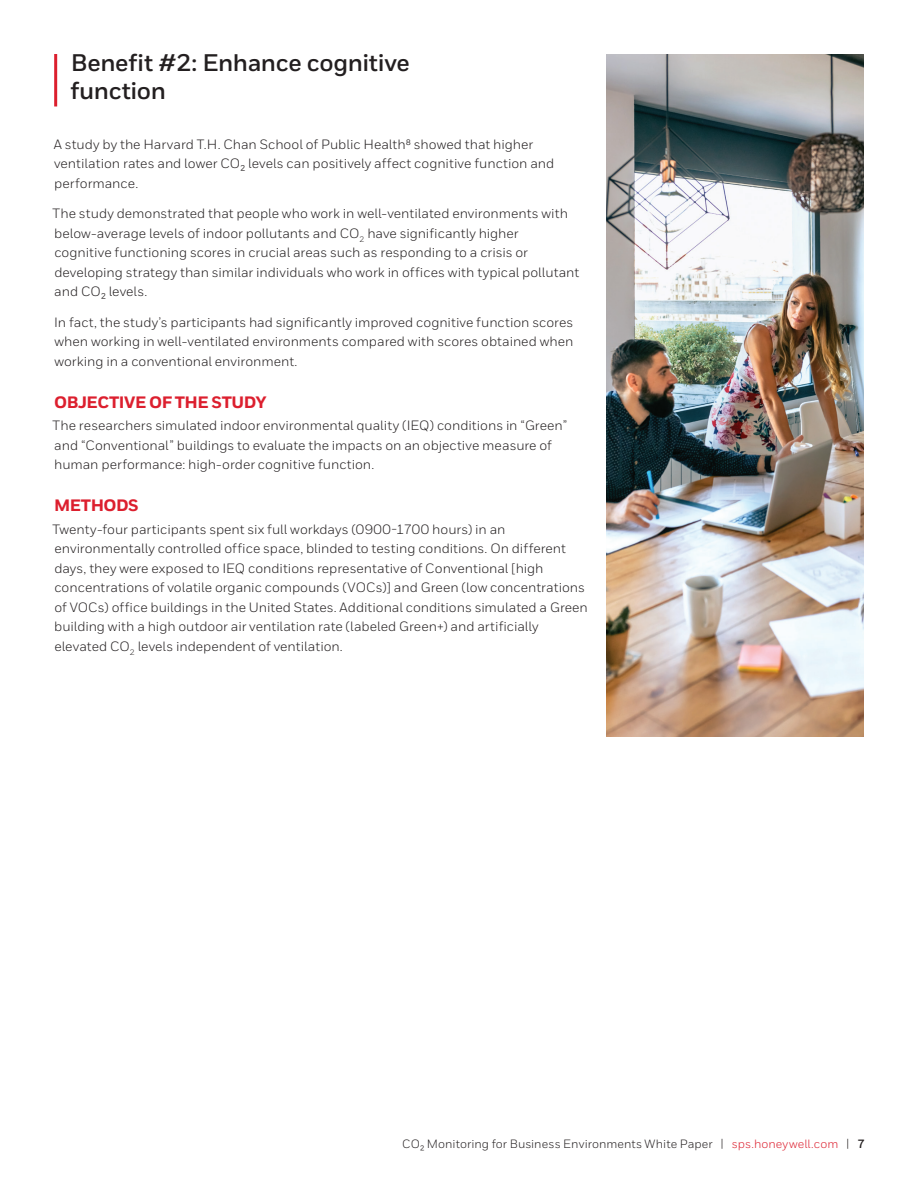
<style>
.page{position:relative;width:918px;height:1188px;background:#fff}
.page>*{position:absolute;margin:0;border:0;box-sizing:border-box;transform-origin:0 0}
.t1{font:700 24px/28.5px "Honeywell Sans";letter-spacing:-.015em;color:#231f20}
.t2{font:800 16.5px "Honeywell Sans";letter-spacing:-.03em;color:#dc1f2e}
.t3{font:13.5px/19.5px "Honeywell Sans";color:#231f20}
.t4{font:12px "Honeywell Sans";letter-spacing:.005em;color:#231f20}
.s1{color:#dc1f2e}
.s2{font-weight:700}
</style>
<div class="page">
<img style="left:606px;top:54px;width:258px;height:683px">
<hr style="left:54px;top:54px;width:3px;height:52px;background:#dc1f2e">
<h1 class="t1" style="left:71px;top:49px;width:341px">Benefit #2: Enhance cognitive function</h1>
<p class="t3" style="left:54px;top:135px;width:502px">A study by the Harvard T.H. Chan School of Public Health⁸ showed that higher ventilation rates and lower CO2 levels can positively affect cognitive function and performance.</p>
<p class="t3" style="left:53px;top:204px;width:528px">The study demonstrated that people who work in well-ventilated environments with below-average levels of indoor pollutants and CO<sub>2</sub> have significantly higher<br>cognitive functioning scores in crucial areas such as responding to a crisis or developing strategy than similar individuals who work in offices with typical pollutant and CO2 levels.</p>
<p class="t3" style="left:54px;top:312px;width:521px;text-align:justify">In fact, the study’s participants had significantly improved cognitive function scores when working in well-ventilated environments compared with scores obtained when working in a conventional environment.</p>
<p class="t2" style="left:54px;top:392px;width:214px">OBJECTIVE OF THE STUDY</p>
<p class="t3" style="left:53px;top:416px;width:516px">The researchers simulated indoor environmental quality (IEQ) conditions in “Green” and “Conventional” buildings to evaluate the impacts on an objective measure of human performance: high-order cognitive function.</p>
<p class="t2" style="left:54px;top:496px;width:86px">METHODS</p>
<p class="t3" style="left:53px;top:519px;width:537px">Twenty-four participants spent six full workdays (0900-1700 hours) in an environmentally controlled office space, blinded to testing conditions. On different days, they were exposed to IEQ conditions representative of Conventional [high concentrations of volatile organic compounds (VOCs)] and Green (low concentrations of VOCs) office buildings in the United States. Additional conditions simulated a Green building with a high outdoor air ventilation rate (labeled Green+) and artificially elevated CO<sub>2</sub> levels independent of ventilation.</p>
<p class="t4" style="left:402px;top:1136px;width:464px">CO2 Monitoring for Business Environments White Paper | <span class="s1">sps.honeywell.com</span> | <span class="s2">7</span></p>
</div>
